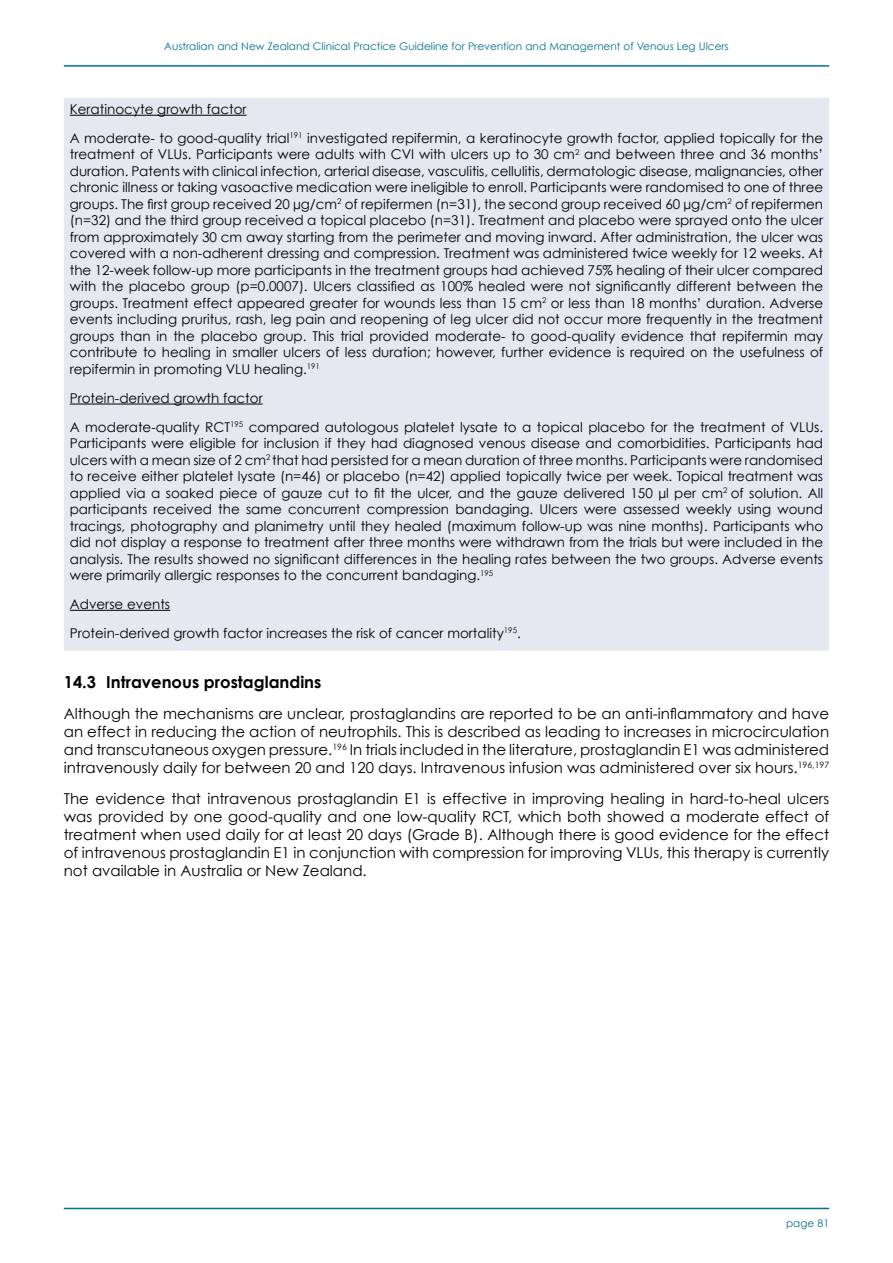
<style>
.page{position:relative;width:893px;height:1263px;background:#fff}
.page>*{position:absolute;margin:0;border:0;box-sizing:border-box;transform-origin:0 0}
.t1{font:700 16.5px "Century Gothic";color:#000}
.t2{font:15px/18px "Century Gothic";color:#000;text-align:justify}
.t3{font:13.5px/16.5px "Century Gothic";color:#000}
.t4{font:10.5px "Century Gothic";color:#006f95}
</style>
<div class="page">
<hr style="left:64px;top:65px;width:765px;height:2px;background:#006f95">
<hr style="left:64px;top:1208px;width:765px;height:1px;background:#006f95">
<div style="left:64px;top:98px;width:765px;height:553px;background:#e6e8f1"></div>
<hr style="left:70px;top:115px;width:177px;height:1px;background:#000">
<hr style="left:70px;top:404px;width:193px;height:1px;background:#000">
<hr style="left:70px;top:610px;width:100px;height:1px;background:#000">
<p class="t4" style="left:164px;top:40px;width:566px">Australian and New Zealand Clinical Practice Guideline for Prevention and Management of Venous Leg Ulcers</p>
<p class="t3" style="left:70px;top:94px;width:755px;line-height:29px">Keratinocyte growth factor<br>A moderate- to good-quality trial<sup>191</sup> investigated repifermin, a keratinocyte growth factor, applied topically for the</p>
<p class="t3" style="left:70px;top:146px;width:755px;text-align:justify">treatment of VLUs. Participants were adults with CVI with ulcers up to 30 cm<sup>2</sup> and between three and 36 months’ duration. Patents with clinical infection, arterial disease, vasculitis, cellulitis, dermatologic disease, malignancies, other chronic illness or taking vasoactive medication were ineligible to enroll. Participants were randomised to one of three groups. The first group received 20 µg/cm<sup>2</sup> of repifermen (n=31), the second group received 60 µg/cm<sup>2</sup> of repifermen (n=32) and the third group received a topical placebo (n=31). Treatment and placebo were sprayed onto the ulcer from approximately 30 cm away starting from the perimeter and moving inward. After administration, the ulcer was covered with a non-adherent dressing and compression. Treatment was administered twice weekly for 12 weeks. At the 12-week follow-up more participants in the treatment groups had achieved 75% healing of their ulcer compared with the placebo group (p=0.0007). Ulcers classified as 100% healed were not significantly different between the groups. Treatment effect appeared greater for wounds less than 15 cm<sup>2</sup> or less than 18 months’ duration. Adverse events including pruritus, rash, leg pain and reopening of leg ulcer did not occur more frequently in the treatment groups than in the placebo group. This trial provided moderate- to good-quality evidence that repifermin may contribute to healing in smaller ulcers of less duration; however, further evidence is required on the usefulness of repifermin in promoting VLU healing.<sup>191</sup></p>
<p class="t3" style="left:70px;top:383px;width:755px;line-height:29px">Protein-derived growth factor<br>A moderate-quality RCT<sup>195</sup> compared autologous platelet lysate to a topical placebo for the treatment of VLUs.</p>
<p class="t3" style="left:70px;top:435px;width:755px;text-align:justify">Participants were eligible for inclusion if they had diagnosed venous disease and comorbidities. Participants had ulcers with a mean size of 2 cm<sup>2</sup> that had persisted for a mean duration of three months. Participants were randomised to receive either platelet lysate (n=46) or placebo (n=42) applied topically twice per week. Topical treatment was applied via a soaked piece of gauze cut to fit the ulcer, and the gauze delivered 150 µl per cm<sup>2</sup> of solution. All participants received the same concurrent compression bandaging. Ulcers were assessed weekly using wound tracings, photography and planimetry until they healed (maximum follow-up was nine months). Participants who did not display a response to treatment after three months were withdrawn from the trials but were included in the analysis. The results showed no significant differences in the healing rates between the two groups. Adverse events were primarily allergic responses to the concurrent bandaging.<sup>195</sup></p>
<p class="t3" style="left:70px;top:589px;width:452px;line-height:29px">Adverse events<br>Protein-derived growth factor increases the risk of cancer mortality<sup>195</sup>.</p>
<p class="t1" style="left:64px;top:672px;width:259px">14.3 Intravenous prostaglandins</p>
<p class="t2" style="left:64px;top:704px;width:767px">Although the mechanisms are unclear, prostaglandins are reported to be an anti-inflammatory and have an effect in reducing the action of neutrophils. This is described as leading to increases in microcirculation and transcutaneous oxygen pressure.<sup>196</sup> In trials included in the literature, prostaglandin E1 was administered intravenously daily for between 20 and 120 days. Intravenous infusion was administered over six hours.<sup>196,197</sup></p>
<p class="t2" style="left:64px;top:789px;width:767px">The evidence that intravenous prostaglandin E1 is effective in improving healing in hard-to-heal ulcers was provided by one good-quality and one low-quality RCT, which both showed a moderate effect of treatment when used daily for at least 20 days (Grade B). Although there is good evidence for the effect of intravenous prostaglandin E1 in conjunction with compression for improving VLUs, this therapy is currently not available in Australia or New Zealand.</p>
<p class="t4" style="left:786px;top:1217px;width:45px">page 81</p>
</div>
